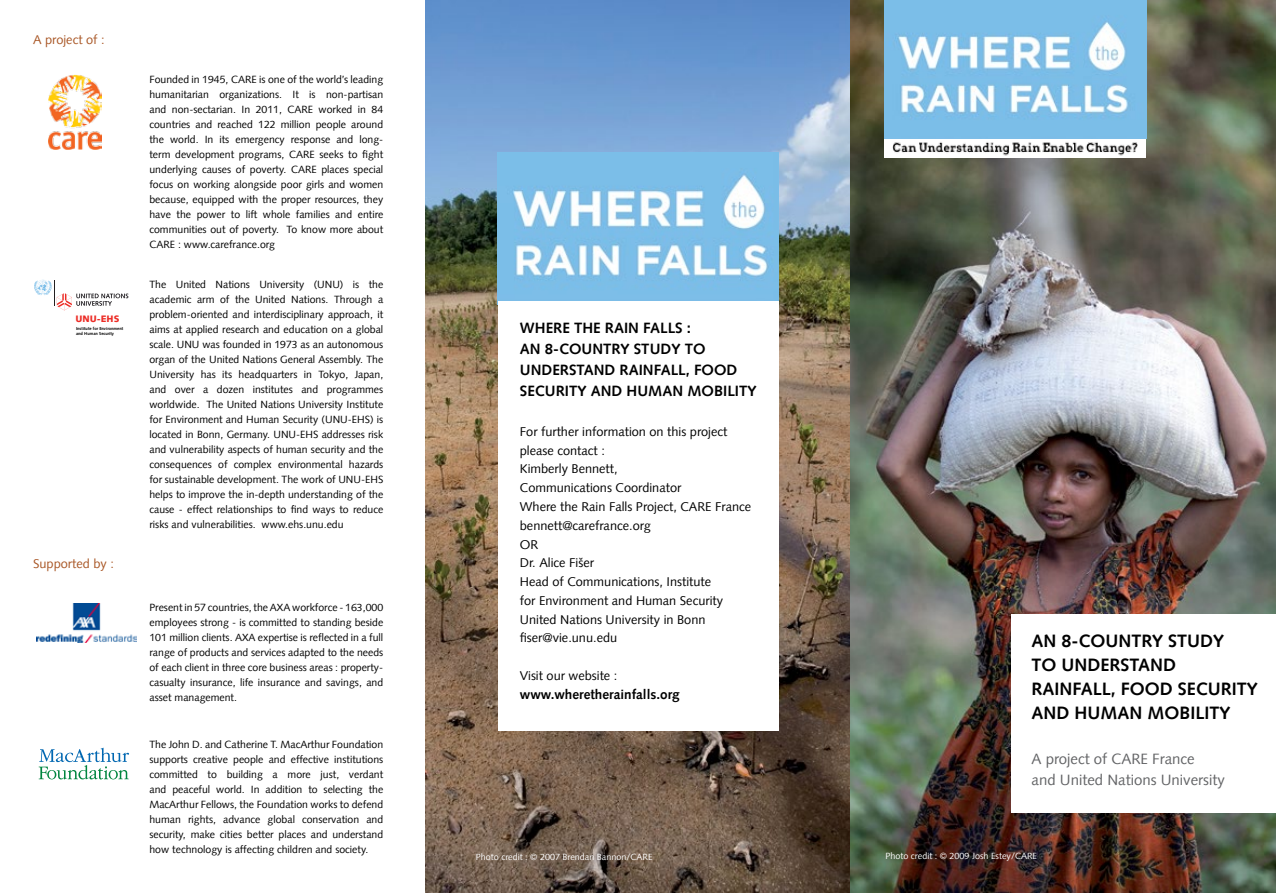
<style>
.page{position:relative;width:1276px;height:893px;background:#fff}
.page>*{position:absolute;margin:0;border:0;box-sizing:border-box;transform-origin:0 0}
.t1{font:700 18px/24px "Syntax LT";color:#000}
.t2{font:700 15px/21px "Syntax LT";color:#000}
.t3{font:15px/21px "Syntax LT";color:#636466}
.t4{font:700 13.5px "Syntax LT";color:#000}
.t5{font:12.75px/18.8px "Syntax LT";color:#000}
.t6{font:12.75px "Syntax LT";color:#a95726}
.t7{font:10.5px/15px "Syntax LT";color:#000;text-align:justify}
.t8{font:900 9.3px "Syntax";color:#ec2c26}
.t9{font:9px "Syntax LT";color:#fff}
.t10{font:700 4.35px/5.2px "Syntax";color:#000}
</style>
<div class="page">
<img style="left:425px;top:0;width:851px;height:893px">
<svg style="left:884px;top:138px;width:262px;height:20px"></svg>
<img style="left:884px;top:0;width:262px;height:138px">
<img style="left:497px;top:153px;width:281px;height:148px">
<div style="left:1011px;top:614px;width:265px;height:199px;background:#fff"></div>
<div style="left:497px;top:301px;width:281px;height:429px;background:#fff"></div>
<svg style="left:39px;top:748px;width:90px;height:31px"></svg>
<img style="left:49px;top:75px;width:53px;height:75px">
<img style="left:36px;top:603px;width:100px;height:40px">
<svg style="left:34px;top:280px;width:94px;height:30px"></svg>
<img style="left:892px;top:139px;width:246px;height:19px">
<p class="t6" style="left:33px;top:32px;width:73px">A project of :</p>
<p class="t7" style="left:149px;top:72px;width:235px">Founded in 1945, CARE is one of the world’s leading humanitarian organizations. It is non-partisan and non-sectarian. In 2011, CARE worked in 84 countries and reached 122 million people around the world. In its emergency response and long&shy;term development programs, CARE seeks to fight underlying causes of poverty. CARE places special focus on working alongside poor girls and women because, equipped with the proper resources, they have the power to lift whole families and entire communities out of poverty. To know more about CARE : www.carefrance.org</p>
<p class="t7" style="left:149px;top:277px;width:235px">The United Nations University (UNU) is the academic arm of the United Nations. Through a problem-oriented and interdisciplinary approach, it aims at applied research and education on a global scale. UNU was founded in 1973 as an autonomous organ of the United Nations General Assembly. The University has its headquarters in Tokyo, Japan, and over a dozen institutes and programmes worldwide. The United Nations University Institute for Environment and Human Security (UNU-EHS) is located in Bonn, Germany. UNU-EHS addresses risk and vulnerability aspects of human security and the consequences of complex environmental hazards for sustainable development. The work of UNU-EHS helps to improve the in-depth understanding of the cause - effect relationships to find ways to reduce risks and vulnerabilities. www.ehs.unu.edu</p>
<p class="t8" style="left:76px;top:313px;width:45px">UNU-EHS</p>
<p class="t10" style="left:76px;top:326px;width:49px">Institute for Environment and Human Security</p>
<h2 class="t2" style="left:520px;top:318px;width:238px">WH ERE TH E RAIN FALLS :<br>AN 8-COUNTRY STUDY TO<br>UNDERSTAND RAINFALL, FOOD<br>SECURITY AND HUMAN MOBILITY</h2>
<p class="t5" style="left:520px;top:422px;width:233px">For further information on this project please contact :<br>Kimberly Bennett,<br>Communications Coordinator<br>Where the Rain Falls Project, CARE France bennett@carefrance.org<br>OR<br>Dr. Alice Fišer<br>Head of Communications, Institute<br>for Environment and Human Security<br>United Nations University in Bonn fiser@vie.unu.edu</p>
<p class="t5" style="left:520px;top:666px;width:99px">Visit our website :</p>
<p class="t4" style="left:520px;top:686px;width:161px">WWW.WHERETHERAINFALLS.ORG</p>
<p class="t6" style="left:33px;top:556px;width:82px">Supported by :</p>
<p class="t7" style="left:149px;top:600px;width:235px">Present in 57 countries, the AXA workforce - 163,000 employees strong - is committed to standing beside 101 million clients. AXA expertise is reflected in a full range of products and services adapted to the needs of each client in three core business areas : property&shy;casualty insurance, life insurance and savings, and asset management.</p>
<p class="t7" style="left:149px;top:737px;width:235px">The John D. and Catherine T. MacArthur Foundation supports creative people and effective institutions committed to building a more just, verdant and peaceful world. In addition to selecting the MacArthur Fellows, the Foundation works to defend human rights, advance global conservation and security, make cities better places and understand how technology is affecting children and society.</p>
<h1 class="t1" style="left:1031px;top:628px;width:228px">AN 8-COUNTRY STUDY<br>TO UNDERSTAND<br>RAINFALL, FOOD SECURITY<br>AND HUMAN MOBILITY</h1>
<h2 class="t3" style="left:1031px;top:748px;width:195px">A project of CARE France<br>and United Nations University</h2>
<p class="t9" style="left:476px;top:851px;width:178px">Photo credit : © 2007 Brendan Bannon/CARE</p>
<p class="t9" style="left:885px;top:850px;width:153px">Photo credit : © 2009 Josh Estey/CARE</p>
</div>
